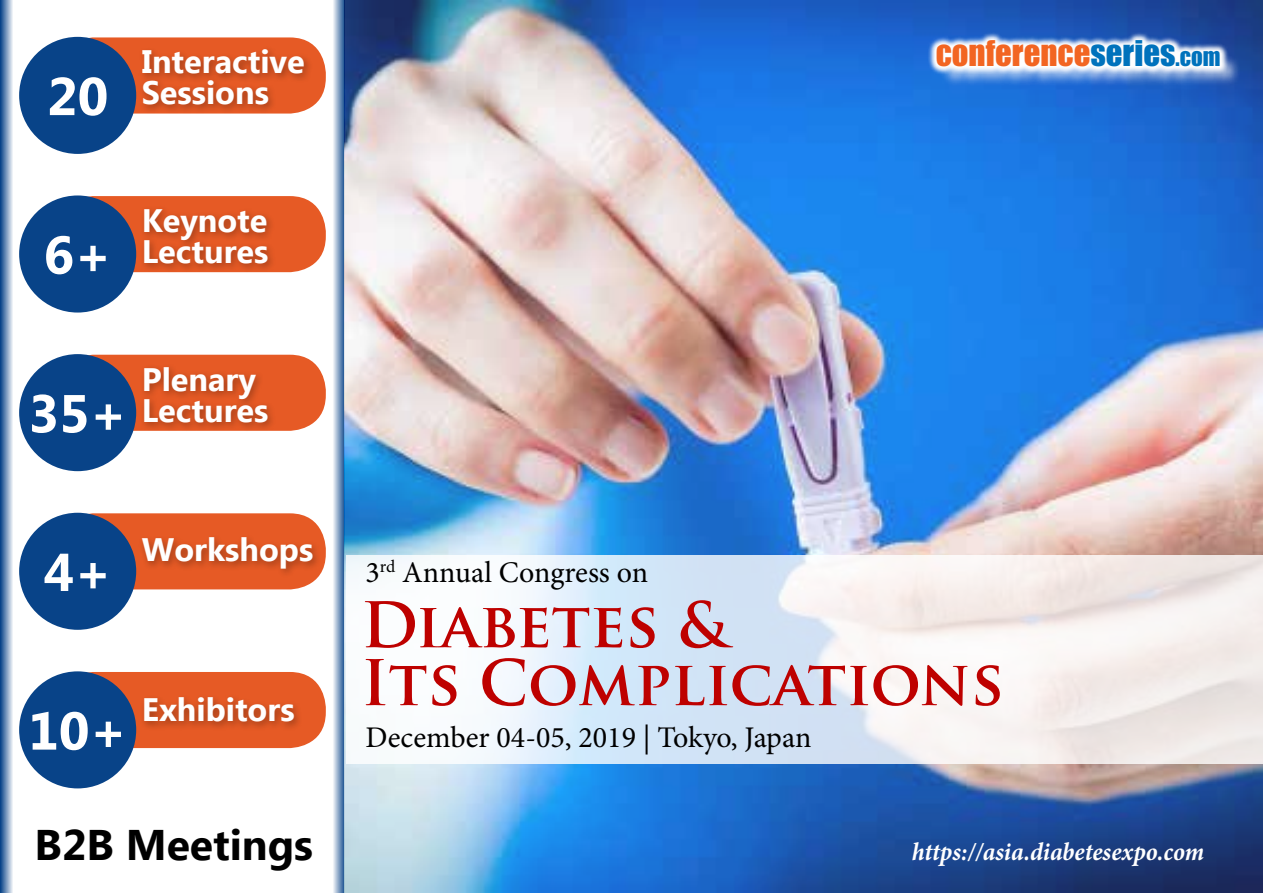
<style>
.page{position:relative;width:1263px;height:893px;background:#fff}
.page>*{position:absolute;margin:0;border:0;box-sizing:border-box;transform-origin:0 0}
.t1{font:700 61.2px/57.9px "Trajan Pro";color:#be0100}
.t2{font:700 53.25px "Ebrima";color:#fff}
.t3{font:700 42.75px "Ebrima";color:#000}
.t4{font:32.7px "Impact";color:#f26522}
.t5{font:700 32.4px/30.9px "Ebrima";color:#fff}
.t6{font:30px "Minion Pro";color:#000}
.t7{font:italic 700 25.5px "Minion Pro";color:#fff;scale:.95 1}
.s1{color:#0072bc}
.s2{font-size:22.95px;color:#0072bc}
</style>
<div class="page">
<svg style="left:0;top:0;width:13px;height:893px;background:#7a99be"></svg>
<svg style="left:333px;top:0;width:12px;height:893px;background:#8da8c8"></svg>
<div style="left:58px;top:37px;width:268px;height:77px;background:#e65a25;border-radius:36px"></div>
<div style="left:19px;top:37px;width:117px;height:117px;background:#084388;border-radius:50%"></div>
<div style="left:138px;top:45px;width:176px;height:69px;background:#000;opacity:.3"></div>
<div style="left:58px;top:196px;width:268px;height:76px;background:#e65a25;border-radius:36px"></div>
<div style="left:19px;top:195px;width:117px;height:118px;background:#084388;border-radius:50%"></div>
<div style="left:140px;top:205px;width:137px;height:68px;background:#000;opacity:.3"></div>
<div style="left:58px;top:355px;width:268px;height:76px;background:#e65a25;border-radius:36px"></div>
<div style="left:19px;top:354px;width:117px;height:117px;background:#084388;border-radius:50%"></div>
<div style="left:140px;top:362px;width:137px;height:70px;background:#000;opacity:.3"></div>
<div style="left:58px;top:513px;width:268px;height:76px;background:#e65a25;border-radius:36px"></div>
<div style="left:19px;top:513px;width:117px;height:117px;background:#084388;border-radius:50%"></div>
<div style="left:138px;top:533px;width:184px;height:46px;background:#000;opacity:.3"></div>
<div style="left:58px;top:672px;width:268px;height:76px;background:#e65a25;border-radius:36px"></div>
<div style="left:19px;top:671px;width:117px;height:117px;background:#084388;border-radius:50%"></div>
<div style="left:140px;top:693px;width:164px;height:38px;background:#000;opacity:.3"></div>
<img style="left:345px;top:0;width:918px;height:893px">
<div style="left:940px;top:44px;width:300px;height:43px;background:#fff;opacity:.75"></div>
<svg style="left:927px;top:32px;width:302px;height:44px"></svg>
<svg style="left:347px;top:556px;width:916px;height:208px"></svg>
<h2 class="t2" style="left:47px;top:57px;width:63px">20</h2>
<p class="t5" style="left:142px;top:48px;width:165px">Interactive<br>Sessions</p>
<h2 class="t2" style="left:44px;top:215px;width:70px">6+</h2>
<p class="t5" style="left:142px;top:207px;width:128px">Keynote<br>Lectures</p>
<h2 class="t2" style="left:28px;top:374px;width:100px">35+</h2>
<p class="t5" style="left:142px;top:365px;width:128px">Plenary<br>Lectures</p>
<h2 class="t2" style="left:44px;top:532px;width:70px">4+</h2>
<p class="t5" style="left:142px;top:536px;width:173px">Workshops</p>
<h2 class="t2" style="left:28px;top:691px;width:100px">10+</h2>
<p class="t5" style="left:142px;top:696px;width:154px">Exhibitors</p>
<h3 class="t3" style="left:35px;top:813px;width:280px">B2B Meetings</h3>
<p class="t4" style="left:936px;top:28px;width:286px">CONFERENCE<span class="s1">SERIES</span><span class="s2">.COM</span></p>
<p class="t6" style="left:365px;top:552px;width:284px">3<sup>rd</sup> Annual Congress on</p>
<h1 class="t1" style="left:361px;top:597px;width:644px">Diabetes &amp;<br>Its Complications</h1>
<p class="t6" style="left:365px;top:717px;width:447px">December 04-05, 2019 | Tokyo, Japan</p>
<p class="t7" style="left:912px;top:833px;width:309px">https://asia.diabetesexpo.com</p>
</div>
